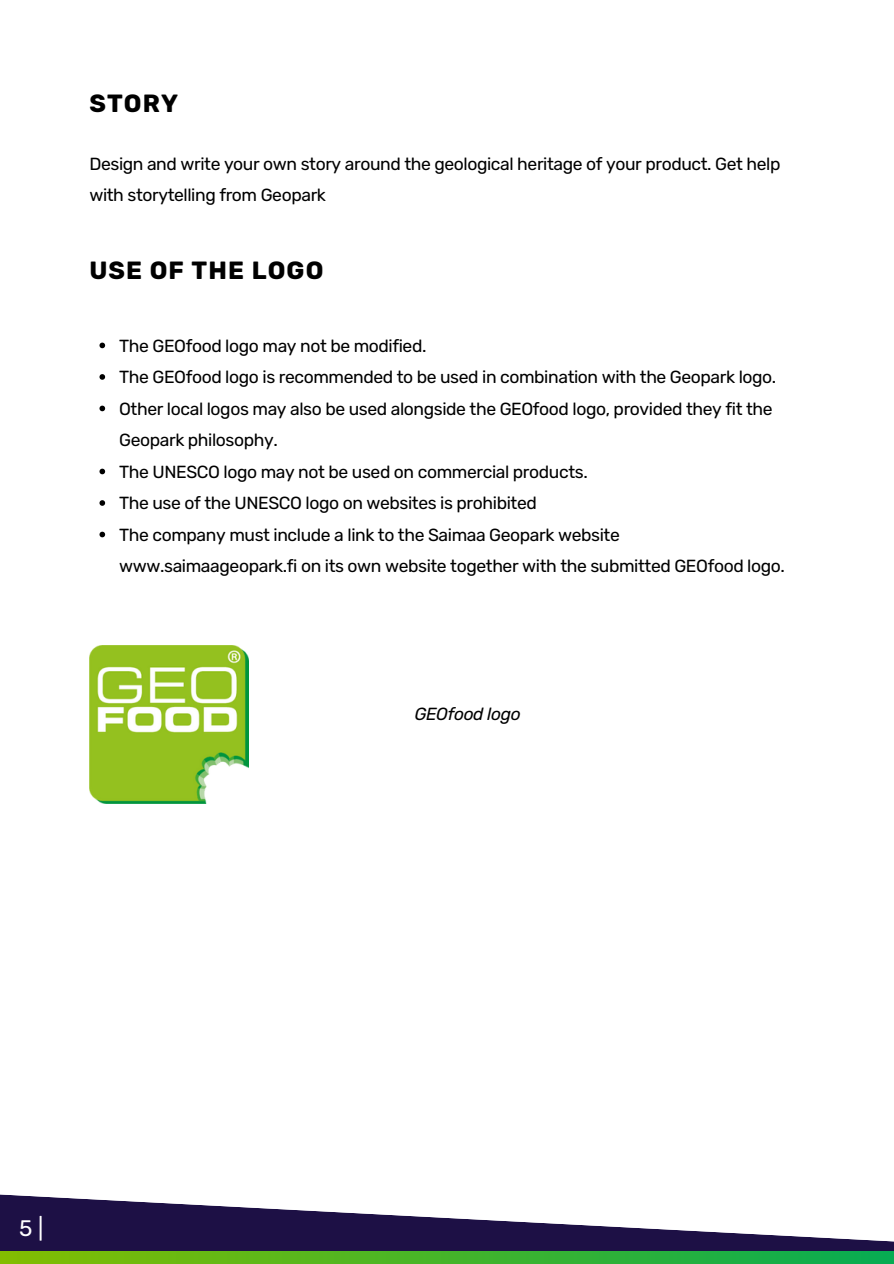
<style>
.page{position:relative;width:894px;height:1264px;background:#fff}
.page>*{position:absolute;margin:0;border:0;box-sizing:border-box;transform-origin:0 0}
.t1{font:700 24.75px "Rubik";letter-spacing:.045em;color:#000}
.t2{font:22.5px "Rubik";color:#fff}
.t3{font:17.55px/31.5px "Rubik";letter-spacing:-.02em;color:#000}
.t4{font:italic 17.55px "Rubik";letter-spacing:-.02em;color:#000}
</style>
<div class="page">
<svg style="left:0;top:1194px;width:893px;height:57px;fill:#1d1045"></svg>
<svg style="left:0;top:1251px;width:893px;height:12px"></svg>
<svg style="left:99px;top:342px;width:6px;height:6px"></svg>
<svg style="left:99px;top:374px;width:6px;height:6px"></svg>
<svg style="left:99px;top:405px;width:6px;height:6px"></svg>
<svg style="left:99px;top:468px;width:6px;height:6px"></svg>
<svg style="left:99px;top:500px;width:6px;height:6px"></svg>
<svg style="left:99px;top:531px;width:6px;height:6px"></svg>
<img style="left:89px;top:646px;width:159px;height:157px">
<p class="t1" style="left:89px;top:88px;width:90px">STORY</p>
<h1 class="t3" style="left:89px;top:148px;width:692px">Design and write your own story around the geological heritage of your product. Get help with storytelling from Geopark</h1>
<p class="t1" style="left:89px;top:255px;width:235px">USE OF THE LOGO</p>
<p class="t3" style="left:119px;top:330px;width:309px">The GEOfood logo may not be modified.</p>
<p class="t3" style="left:119px;top:361px;width:658px">The GEOfood logo is recommended to be used in combination with the Geopark logo.</p>
<p class="t3" style="left:119px;top:393px;width:654px">Other local logos may also be used alongside the GEOfood logo, provided they fit the<br>Geopark philosophy.</p>
<p class="t3" style="left:119px;top:456px;width:470px">The UNESCO logo may not be used on commercial products.</p>
<p class="t3" style="left:119px;top:487px;width:419px">The use of the UNESCO logo on websites is prohibited</p>
<p class="t3" style="left:119px;top:519px;width:667px">The company must include a link to the Saimaa Geopark website www.saimaageopark.fi on its own website together with the submitted GEOfood logo.</p>
<p class="t4" style="left:414px;top:703px;width:108px">GEOfood logo</p>
<h1 class="t2" style="left:19px;top:1214px;width:26px">5|</h1>
</div>
